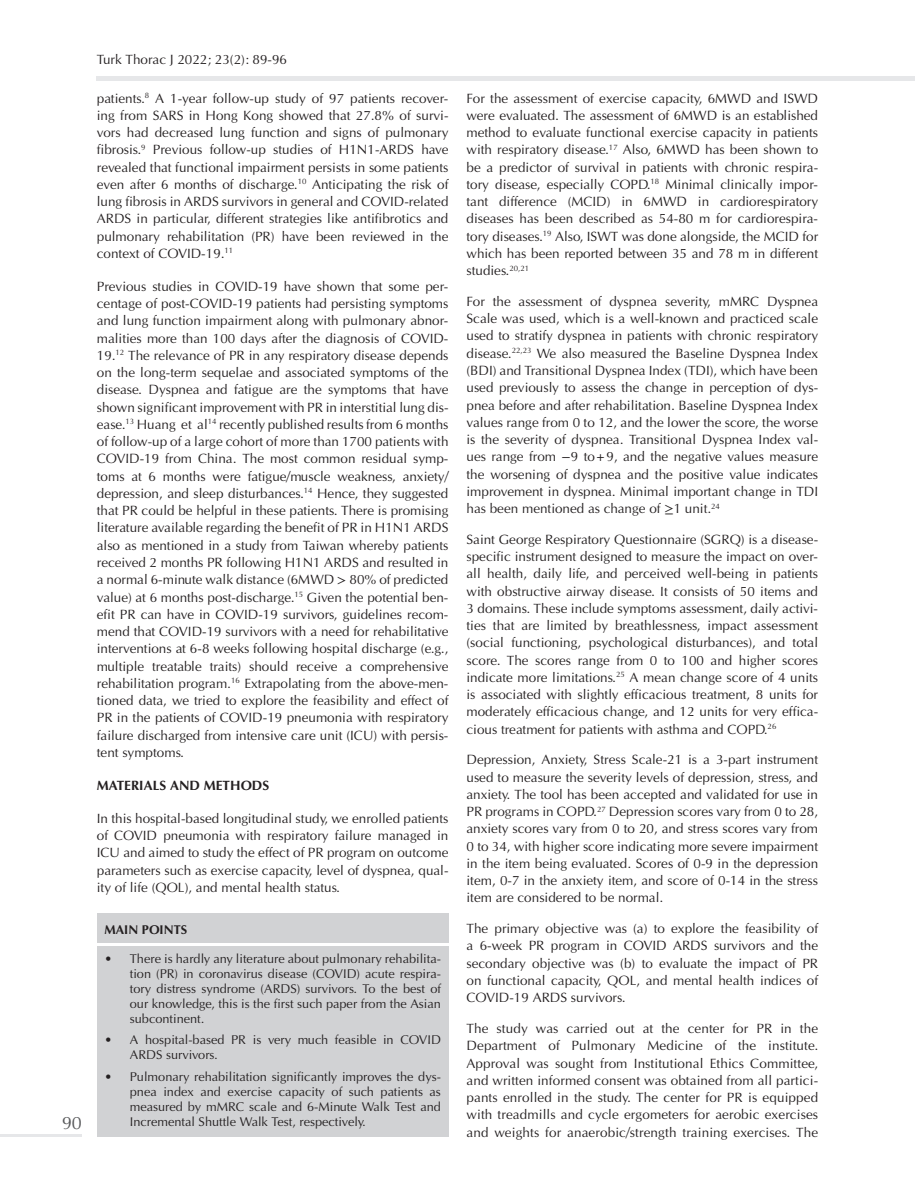
<style>
.page{position:relative;width:915px;height:1191px;background:#fff}
.page>*{position:absolute;margin:0;border:0;box-sizing:border-box;transform-origin:0 0}
.t1{font:18px "Optima Normal Tr";color:#57585a}
.t2{font:13.5px/17.2px "Optima Normal Tr";color:#231f20;text-align:justify}
.t3{font:13.5px "Optima Bold Tr";color:#231f20}
.t4{font:12.75px/15px "Optima Normal Tr";color:#231f20;text-align:justify}
.t5{font:12.75px "Optima Bold Tr";color:#231f20}
.s1{font-family:"STIX General"}
</style>
<div class="page">
<hr style="left:97px;top:77px;width:817px;height:4px;background:#e6e7e9">
<hr style="left:0;top:1134px;width:82px;height:2px;background:#e6e7e9">
<div style="left:97px;top:913px;width:351px;height:30px;background:#d1d2d4"></div>
<div style="left:97px;top:946px;width:351px;height:86px;background:#d1d2d4"></div>
<div style="left:97px;top:1027px;width:351px;height:42px;background:#d1d2d4"></div>
<div style="left:97px;top:1058px;width:351px;height:79px;background:#d1d2d4"></div>
<h1 class="t1" style="left:62px;top:1112px;width:21px">90</h1>
<p class="t2" style="left:97px;top:51px;width:192px">Turk Thorac J 2022; 23(2): 89-96</p>
<p class="t2" style="left:97px;top:89px;width:353px">patients.<sup>8</sup> A 1-year follow-up study of 97 patients recover&shy;ing from SARS in Hong Kong showed that 27.8% of survi&shy;vors had decreased lung function and signs of pulmonary fibrosis.<sup>9</sup> Previous follow-up studies of H1N1-ARDS have revealed that functional impairment persists in some patients even after 6 months of discharge.<sup>10</sup> Anticipating the risk of lung fibrosis in ARDS survivors in general and COVID-related ARDS in particular, different strategies like antifibrotics and pulmonary rehabilitation (PR) have been reviewed in the context of COVID-19.<sup>11</sup></p>
<p class="t2" style="left:97px;top:278px;width:353px">Previous studies in COVID-19 have shown that some per&shy;centage of post-COVID-19 patients had persisting symptoms and lung function impairment along with pulmonary abnor&shy;malities more than 100 days after the diagnosis of COVID-19.<sup>12</sup> The relevance of PR in any respiratory disease depends on the long-term sequelae and associated symptoms of the disease. Dyspnea and fatigue are the symptoms that have shown significant improvement with PR in interstitial lung dis&shy;ease.<sup>13</sup> Huang et al<sup>14</sup> recently published results from 6 months of follow-up of a large cohort of more than 1700 patients with COVID-19 from China. The most common residual symp&shy;toms at 6 months were fatigue/muscle weakness, anxiety/ depression, and sleep disturbances.<sup>14</sup> Hence, they suggested that PR could be helpful in these patients. There is promising literature available regarding the benefit of PR in H1N1 ARDS also as mentioned in a study from Taiwan whereby patients received 2 months PR following H1N1 ARDS and resulted in a normal 6-minute walk distance (6MWD <span class="s1">&gt;</span> 80% of predicted value) at 6 months post-discharge.<sup>15</sup> Given the potential ben&shy;efit PR can have in COVID-19 survivors, guidelines recom&shy;mend that COVID-19 survivors with a need for rehabilitative interventions at 6-8 weeks following hospital discharge (e.g., multiple treatable traits) should receive a comprehensive rehabilitation program.<sup>16</sup> Extrapolating from the above-men&shy;tioned data, we tried to explore the feasibility and effect of PR in the patients of COVID-19 pneumonia with respiratory failure discharged from intensive care unit (ICU) with persis&shy;tent symptoms.</p>
<p class="t3" style="left:97px;top:776px;width:174px">MATERIALS AND METHODS</p>
<p class="t2" style="left:97px;top:809px;width:353px">In this hospital-based longitudinal study, we enrolled patients of COVID pneumonia with respiratory failure managed in ICU and aimed to study the effect of PR program on outcome parameters such as exercise capacity, level of dyspnea, qual&shy;ity of life (QOL), and mental health status.</p>
<p class="t5" style="left:104px;top:922px;width:84px">MAIN POINTS</p>
<p class="t4" style="left:130px;top:951px;width:312px;text-indent:-26px">• There is hardly any literature about pulmonary rehabilita&shy;tion (PR) in coronavirus disease (COVID) acute respira&shy;tory distress syndrome (ARDS) survivors. To the best of our knowledge, this is the first such paper from the Asian subcontinent.</p>
<p class="t4" style="left:130px;top:1032px;width:312px;text-indent:-26px">• A hospital-based PR is very much feasible in COVID<br>ARDS survivors.</p>
<p class="t4" style="left:130px;top:1068px;width:312px;text-indent:-26px">• Pulmonary rehabilitation significantly improves the dys&shy;pnea index and exercise capacity of such patients as measured by mMRC scale and 6-Minute Walk Test and Incremental Shuttle Walk Test, respectively.</p>
<p class="t2" style="left:466px;top:89px;width:353px">For the assessment of exercise capacity, 6MWD and ISWD were evaluated. The assessment of 6MWD is an established method to evaluate functional exercise capacity in patients with respiratory disease.<sup>17</sup> Also, 6MWD has been shown to be a predictor of survival in patients with chronic respira&shy;tory disease, especially COPD.<sup>18</sup> Minimal clinically impor&shy;tant difference (MCID) in 6MWD in cardiorespiratory diseases has been described as 54-80 m for cardiorespira&shy;tory diseases.<sup>19</sup> Also, ISWT was done alongside, the MCID for which has been reported between 35 and 78 m in different studies.<sup>20,21</sup></p>
<p class="t2" style="left:466px;top:293px;width:353px">For the assessment of dyspnea severity, mMRC Dyspnea Scale was used, which is a well-known and practiced scale used to stratify dyspnea in patients with chronic respiratory disease.<sup>22,23</sup> We also measured the Baseline Dyspnea Index (BDI) and Transitional Dyspnea Index (TDI), which have been used previously to assess the change in perception of dys&shy;pnea before and after rehabilitation. Baseline Dyspnea Index values range from 0 to 12, and the lower the score, the worse is the severity of dyspnea. Transitional Dyspnea Index val&shy;ues range from <span class="s1">−</span>9 to+9, and the negative values measure the worsening of dyspnea and the positive value indicates improvement in dyspnea. Minimal important change in TDI has been mentioned as change of <span class="s1">≥</span>1 unit.<sup>24</sup></p>
<p class="t2" style="left:466px;top:530px;width:353px">Saint George Respiratory Questionnaire (SGRQ) is a disease&shy;specific instrument designed to measure the impact on over&shy;all health, daily life, and perceived well-being in patients with obstructive airway disease. It consists of 50 items and 3 domains. These include symptoms assessment, daily activi&shy;ties that are limited by breathlessness, impact assessment (social functioning, psychological disturbances), and total score. The scores range from 0 to 100 and higher scores indicate more limitations.<sup>25</sup> A mean change score of 4 units is associated with slightly efficacious treatment, 8 units for moderately efficacious change, and 12 units for very effica&shy;cious treatment for patients with asthma and COPD.<sup>26</sup></p>
<p class="t2" style="left:466px;top:751px;width:353px">Depression, Anxiety, Stress Scale-21 is a 3-part instrument used to measure the severity levels of depression, stress, and anxiety. The tool has been accepted and validated for use in PR programs in COPD.<sup>27</sup> Depression scores vary from 0 to 28, anxiety scores vary from 0 to 20, and stress scores vary from 0 to 34, with higher score indicating more severe impairment in the item being evaluated. Scores of 0-9 in the depression item, 0-7 in the anxiety item, and score of 0-14 in the stress item are considered to be normal.</p>
<p class="t2" style="left:466px;top:920px;width:353px">The primary objective was (a) to explore the feasibility of a 6-week PR program in COVID ARDS survivors and the secondary objective was (b) to evaluate the impact of PR on functional capacity, QOL, and mental health indices of COVID-19 ARDS survivors.</p>
<p class="t2" style="left:466px;top:1019px;width:353px">The study was carried out at the center for PR in the Department of Pulmonary Medicine of the institute.<br>Approval was sought from Institutional Ethics Committee, and written informed consent was obtained from all partici&shy;pants enrolled in the study. The center for PR is equipped with treadmills and cycle ergometers for aerobic exercises and weights for anaerobic/strength training exercises. The</p>
</div>
